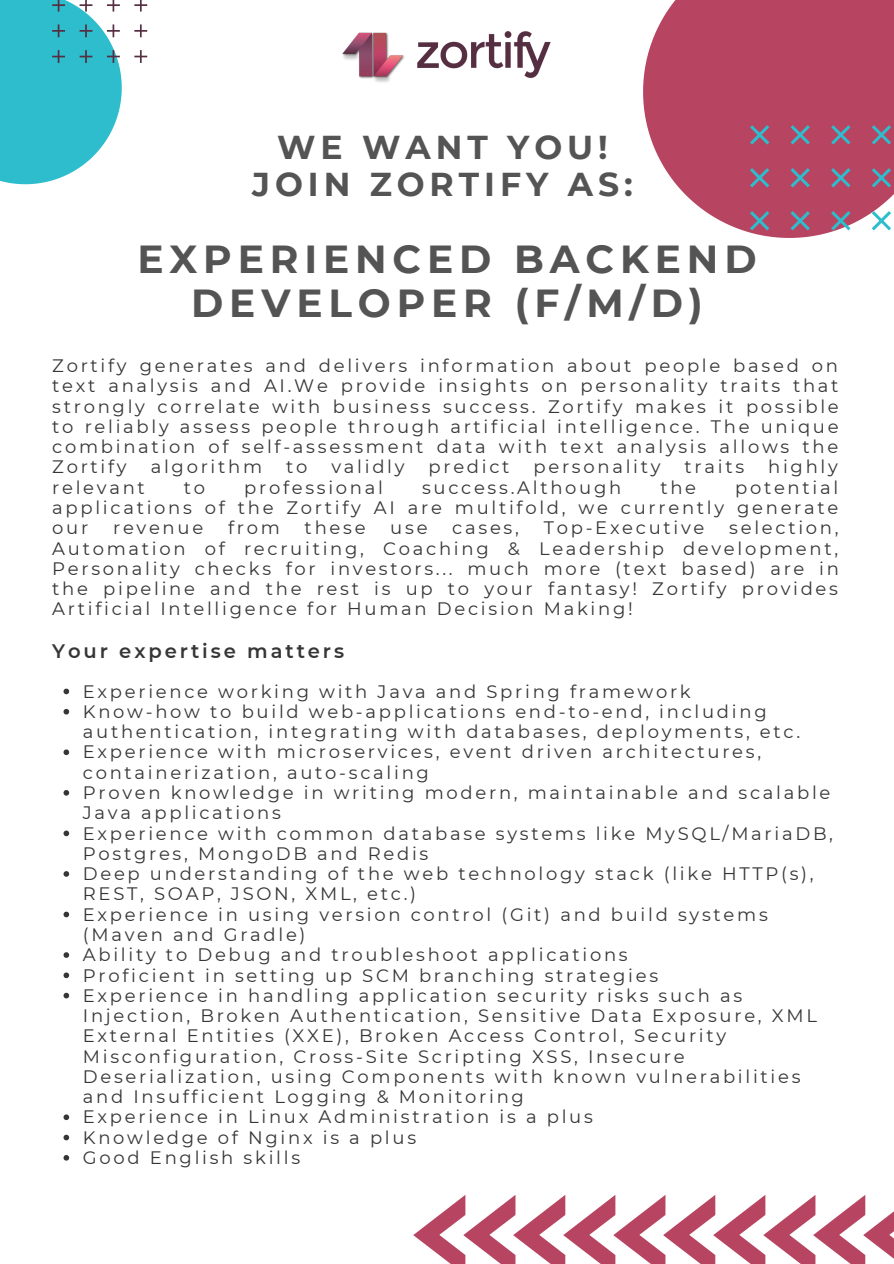
<style>
.page{position:relative;width:894px;height:1264px;background:#fff}
.page>*{position:absolute;margin:0;border:0;box-sizing:border-box;transform-origin:0 0}
.t1{font:700 39px/44px "Montserrat";letter-spacing:.15em;color:#545454;text-align:center}
.t2{font:700 33px "Montserrat";letter-spacing:.15em;color:#545454}
.t3{font:600 19.5px "Montserrat";letter-spacing:.15em;color:#363636}
.t4{font:18px/20.2px "Montserrat";letter-spacing:.15em;color:#363636}
</style>
<div class="page">
<svg style="left:643px;top:0;width:250px;height:233px;background:#c05d76"></svg>
<svg style="left:749px;top:125px;width:141px;height:113px;background:#ae5e78"></svg>
<svg style="left:0;top:0;width:147px;height:184px"></svg>
<svg style="left:63px;top:688px;width:6px;height:6px"></svg>
<svg style="left:63px;top:709px;width:6px;height:5px"></svg>
<svg style="left:63px;top:749px;width:6px;height:6px"></svg>
<svg style="left:63px;top:790px;width:6px;height:5px"></svg>
<svg style="left:63px;top:830px;width:6px;height:6px"></svg>
<svg style="left:63px;top:871px;width:6px;height:5px"></svg>
<svg style="left:63px;top:911px;width:6px;height:6px"></svg>
<svg style="left:63px;top:952px;width:6px;height:5px"></svg>
<svg style="left:63px;top:972px;width:6px;height:6px"></svg>
<svg style="left:63px;top:992px;width:6px;height:6px"></svg>
<svg style="left:63px;top:1114px;width:6px;height:6px"></svg>
<svg style="left:63px;top:1134px;width:6px;height:6px"></svg>
<svg style="left:63px;top:1155px;width:6px;height:5px"></svg>
<svg style="left:413px;top:1195px;width:480px;height:68px"></svg>
<img style="left:342px;top:31px;width:209px;height:51px">
<p class="t2" style="left:277px;top:127px;width:332px">WE WANT YOU!</p>
<p class="t2" style="left:252px;top:164px;width:382px">JOIN ZORTIFY AS:</p>
<p class="t1" style="left:137px;top:237px;width:620px">EXPERIENCED BACKEND<br>DEVELOPER (F/M/D)</p>
<p class="t4" style="left:52px;top:355px;width:787px;text-align:justify">Zortify generates and delivers information about people based on text analysis and AI.We provide insights on personality traits that strongly correlate with business success. Zortify makes it possible to reliably assess people through artificial intelligence. The unique combination of self-assessment data with text analysis allows the Zortify</p>
<p class="t4" style="left:151px;top:457px;width:113px">algorithm</p>
<p class="t4" style="left:286px;top:457px;width:23px">to</p>
<p class="t4" style="left:331px;top:457px;width:75px">validly</p>
<p class="t4" style="left:428px;top:457px;width:82px">predict</p>
<p class="t4" style="left:533px;top:457px;width:128px">personality</p>
<p class="t4" style="left:684px;top:457px;width:61px">traits</p>
<p class="t4" style="left:768px;top:457px;width:71px">highly</p>
<p class="t4" style="left:52px;top:477px;width:94px">relevant</p>
<p class="t4" style="left:184px;top:477px;width:23px">to</p>
<p class="t4" style="left:244px;top:477px;width:140px">professional</p>
<p class="t4" style="left:422px;top:477px;width:201px">success.Although</p>
<p class="t4" style="left:660px;top:477px;width:37px">the</p>
<p class="t4" style="left:52px;top:477px;width:787px;text-align:justify;text-indent:682px">potential applications of the Zortify AI are multifold, we currently generate our</p>
<p class="t4" style="left:113px;top:517px;width:92px">revenue</p>
<p class="t4" style="left:228px;top:517px;width:53px">from</p>
<p class="t4" style="left:304px;top:517px;width:62px">these</p>
<p class="t4" style="left:390px;top:517px;width:39px">use</p>
<p class="t4" style="left:452px;top:517px;width:68px">cases,</p>
<p class="t4" style="left:543px;top:517px;width:162px">Top-Executive</p>
<p class="t4" style="left:52px;top:517px;width:787px;text-align:justify;text-indent:676px">selection, Automation of recruiting, Coaching &amp; Leadership development, Personality checks for investors... much more (text based) are in the pipeline and the rest is up to your fantasy! Zortify provides Artificial Intelligence for Human Decision Making!</p>
<p class="t3" style="left:52px;top:639px;width:293px">Your expertise matters</p>
<p class="t4" style="left:83px;top:681px;width:609px">Experience working with Java and Spring framework</p>
<p class="t4" style="left:83px;top:701px;width:718px">Know-how to build web-applications end-to-end, including authentication, integrating with databases, deployments, etc.</p>
<p class="t4" style="left:83px;top:742px;width:679px">Experience with microservices, event driven architectures, containerization, auto-scaling</p>
<p class="t4" style="left:83px;top:782px;width:749px">Proven knowledge in writing modern, maintainable and scalable<br>Java applications</p>
<p class="t4" style="left:83px;top:823px;width:751px">Experience with common database systems like MySQL/MariaDB,<br>Postgres, MongoDB and Redis</p>
<p class="t4" style="left:83px;top:863px;width:732px">Deep understanding of the web technology stack (like HTTP(s),<br>REST, SOAP, JSON, XML, etc.)</p>
<p class="t4" style="left:83px;top:904px;width:686px">Experience in using version control (Git) and build systems (Maven and Gradle)</p>
<p class="t4" style="left:83px;top:944px;width:546px">Ability to Debug and troubleshoot applications</p>
<p class="t4" style="left:83px;top:964px;width:576px">Proficient in setting up SCM branching strategies</p>
<p class="t4" style="left:83px;top:985px;width:735px">Experience in handling application security risks such as Injection, Broken Authentication, Sensitive Data Exposure, XML External Entities (XXE), Broken Access Control, Security Misconfiguration, Cross-Site Scripting XSS, Insecure Deserialization, using Components with known vulnerabilities and Insufficient Logging &amp; Monitoring</p>
<p class="t4" style="left:83px;top:1106px;width:511px">Experience in Linux Administration is a plus</p>
<p class="t4" style="left:83px;top:1127px;width:334px">Knowledge of Nginx is a plus</p>
<p class="t4" style="left:83px;top:1147px;width:219px">Good English skills</p>
</div>
